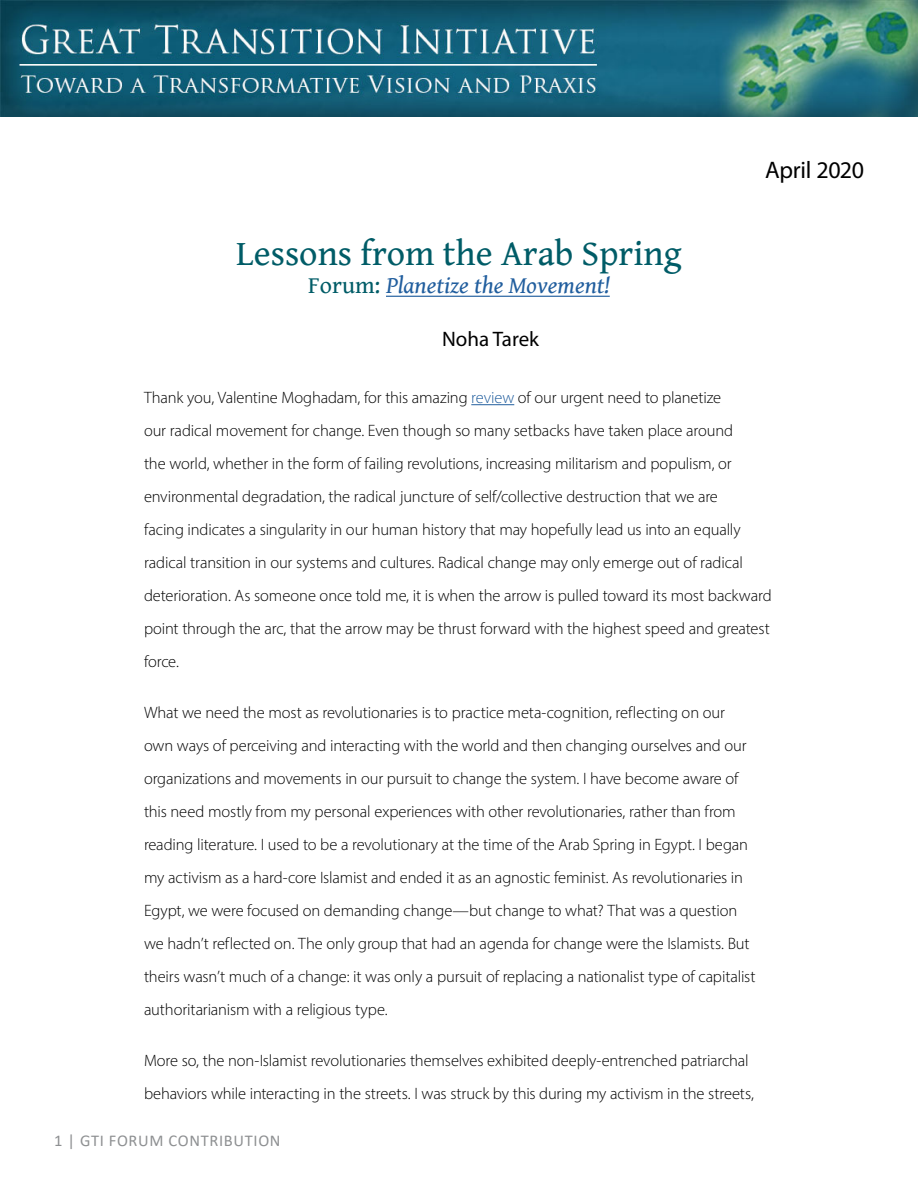
<style>
.page{position:relative;width:918px;height:1188px;background:#fff}
.page>*{position:absolute;margin:0;border:0;box-sizing:border-box;transform-origin:0 0}
.t1{font:36px "Gentium Book Basic";color:#005c67}
.t2{font:italic 24px "Gentium Book Basic";color:#215e9e}
.t3{font:24px "Myriad Pro";letter-spacing:-.015em;color:#000}
.t4{font:21px "Myriad Pro";color:#000}
.t5{font:300 16.5px/33px "Myriad Pro";letter-spacing:-.01em;color:#000}
.t6{font:16.5px "Calibri";letter-spacing:.04em;color:#8e9092}
.s1{font-style:normal;color:#005c67}
.s2{color:#215e9e}
</style>
<div class="page">
<img style="left:0;top:1px;width:918px;height:116px">
<hr style="left:386px;top:296px;width:224px;height:1px;background:#215e9e">
<hr style="left:471px;top:404px;width:43px;height:1px;background:#215e9e">
<h1 class="t1" style="left:236px;top:226px;width:447px">Lessons from the Arab Spring</h1>
<h2 class="t2" style="left:308px;top:268px;width:303px"><span class="s1">Forum:</span> Planetize the Movement!</h2>
<p class="t4" style="left:442px;top:326px;width:98px">Noha Tarek</p>
<h2 class="t3" style="left:765px;top:155px;width:100px">April 2020</h2>
<p class="t5" style="left:144px;top:381px;width:629px">Thank you, Valentine Moghadam, for this amazing <span class="s2">review</span> of our urgent need to planetize<br>our radical movement for change. Even though so many setbacks have taken place around<br>the world, whether in the form of failing revolutions, increasing militarism and populism, or environmental degradation, the radical juncture of self/collective destruction that we are<br>facing indicates a singularity in our human history that may hopefully lead us into an equally radical transition in our systems and cultures. Radical change may only emerge out of radical deterioration. As someone once told me, it is when the arrow is pulled toward its most backward point through the arc, that the arrow may be thrust forward with the highest speed and greatest force.</p>
<p class="t5" style="left:144px;top:696px;width:613px">What we need the most as revolutionaries is to practice meta-cognition, reflecting on our own ways of perceiving and interacting with the world and then changing ourselves and our organizations and movements in our pursuit to change the system. I have become aware of this need mostly from my personal experiences with other revolutionaries, rather than from reading literature. I used to be a revolutionary at the time of the Arab Spring in Egypt. I began my activism as a hard-core Islamist and ended it as an agnostic feminist. As revolutionaries in Egypt, we were focused on demanding change—but change to what? That was a question we hadn’t reflected on. The only group that had an agenda for change were the Islamists. But theirs wasn’t much of a change: it was only a pursuit of replacing a nationalist type of capitalist authoritarianism with a religious type.</p>
<p class="t5" style="left:144px;top:1044px;width:612px">More so, the non-Islamist revolutionaries themselves exhibited deeply-entrenched patriarchal behaviors while interacting in the streets. I was struck by this during my activism in the streets,</p>
<p class="t6" style="left:54px;top:1129px;width:228px">1 | GTI FORUM CONTRIBUTION</p>
</div>
